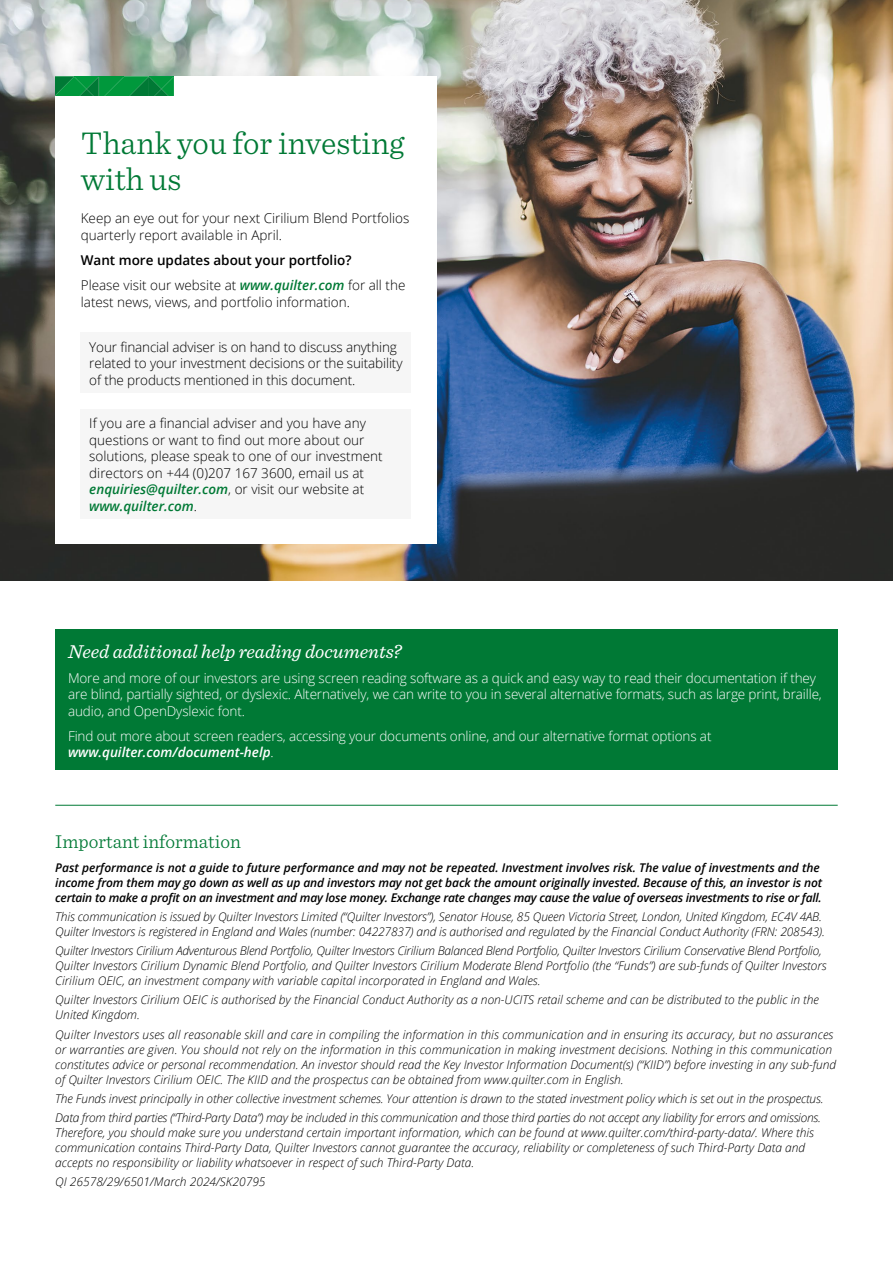
<style>
.page{position:relative;width:893px;height:1263px;background:#fff}
.page>*{position:absolute;margin:0;border:0;box-sizing:border-box;transform-origin:0 0}
.t1{font:300 33px/36px "Sentinel";color:#007935}
.t2{font:italic 19.5px "Sentinel";color:#fff}
.t3{font:300 19.5px "Sentinel";color:#007935}
.t4{font:300 13.5px/16.5px "Open Sans";color:#000}
.t5{font:300 13.5px/16.5px "Open Sans";letter-spacing:-.01em;color:#fff}
.t6{font:600 13.5px/25px "Open Sans";color:#000}
.t7{font:italic 300 12px/15px "Open Sans";color:#000}
.t8{font:italic 600 12px/15px "Open Sans";letter-spacing:-.01em;color:#000}
.s1{font-weight:300}
.s2{font-style:italic;color:#007935}
.s3{font-weight:600;font-style:italic;color:#007935}
.s4{font-weight:600;font-style:italic}
</style>
<div class="page">
<hr style="left:55px;top:805px;width:783px;height:1px;background:#007935">
<div style="left:55px;top:629px;width:783px;height:141px;background:#007935"></div>
<img style="left:0;top:0;width:893px;height:580px">
<div style="left:55px;top:77px;width:381px;height:467px;background:#fff"></div>
<div style="left:81px;top:333px;width:330px;height:60px;background:#f6f6f6"></div>
<div style="left:81px;top:410px;width:330px;height:109px;background:#f6f6f6"></div>
<svg style="left:55px;top:77px;width:118px;height:18px;background:#038f3c"></svg>
<h1 class="t1" style="left:81px;top:123px;width:325px">Thank you for investing with us</h1>
<p class="t4" style="left:81px;top:210px;width:330px">Keep an eye out for your next Cirilium Blend Portfolios quarterly report available in April.</p>
<p class="t6" style="left:81px;top:247px;width:326px">Want more updates about your portfolio?<br><span class="s1">Please visit our website at</span> <span class="s2">www.quilter.com</span> <span class="s1">for all the</span></p>
<p class="t4" style="left:81px;top:293px;width:271px">latest news, views, and portfolio information.</p>
<p class="t4" style="left:89px;top:338px;width:315px">Your financial adviser is on hand to discuss anything related to your investment decisions or the suitability of the products mentioned in this document.</p>
<p class="t4" style="left:89px;top:415px;width:295px">If you are a financial adviser and you have any questions or want to find out more about our solutions, please speak to one of our investment directors on +44 (0)207 167 3600, email us at <span class="s3">enquiries@quilter.com</span>, or visit our website at <span class="s3">www.quilter.com</span>.</p>
<h2 class="t2" style="left:68px;top:636px;width:335px">Need additional help reading documents?</h2>
<p class="t5" style="left:68px;top:669px;width:755px">More and more of our investors are using screen reading software as a quick and easy way to read their documentation if they are blind, partially sighted, or dyslexic. Alternatively, we can write to you in several alternative formats, such as large print, braille, audio, and OpenDyslexic font.</p>
<p class="t5" style="left:68px;top:727px;width:645px">Find out more about screen readers, accessing your documents online, and our alternative format options at <span class="s4">www.quilter.com/document-help</span>.</p>
<h2 class="t3" style="left:55px;top:827px;width:187px">Important information</h2>
<p class="t8" style="left:55px;top:859px;width:768px">Past performance is not a guide to future performance and may not be repeated. Investment involves risk. The value of investments and the income from them may go down as well as up and investors may not get back the amount originally invested. Because of this, an investor is not certain to make a profit on an investment and may lose money. Exchange rate changes may cause the value of overseas investments to rise or fall.</p>
<p class="t7" style="left:55px;top:909px;width:771px">This communication is issued by Quilter Investors Limited (“Quilter Investors”), Senator House, 85 Queen Victoria Street, London, United Kingdom, EC4V 4AB.<br>Quilter Investors is registered in England and Wales (number: 04227837) and is authorised and regulated by the Financial Conduct Authority (FRN: 208543).</p>
<p class="t7" style="left:55px;top:943px;width:773px">Quilter Investors Cirilium Adventurous Blend Portfolio, Quilter Investors Cirilium Balanced Blend Portfolio, Quilter Investors Cirilium Conservative Blend Portfolio,<br>Quilter Investors Cirilium Dynamic Blend Portfolio, and Quilter Investors Cirilium Moderate Blend Portfolio (the “Funds”) are sub-funds of Quilter Investors<br>Cirilium OEIC, an investment company with variable capital incorporated in England and Wales.</p>
<p class="t7" style="left:55px;top:992px;width:765px">Quilter Investors Cirilium OEIC is authorised by the Financial Conduct Authority as a non-UCITS retail scheme and can be distributed to the public in the<br>United Kingdom.</p>
<p class="t7" style="left:55px;top:1026px;width:782px">Quilter Investors uses all reasonable skill and care in compiling the information in this communication and in ensuring its accuracy, but no assurances or warranties are given. You should not rely on the information in this communication in making investment decisions. Nothing in this communication constitutes advice or personal recommendation. An investor should read the Key Investor Information Document(s) (“KIID”) before investing in any sub-fund of Quilter Investors Cirilium OEIC. The KIID and the prospectus can be obtained from www.quilter.com in English.</p>
<p class="t7" style="left:55px;top:1088px;width:770px;line-height:19.2px">The Funds invest principally in other collective investment schemes. Your attention is drawn to the stated investment policy which is set out in the prospectus.<br>Data from third parties (“Third-Party Data”) may be included in this communication and those third parties do not accept any liability for errors and omissions.</p>
<p class="t7" style="left:55px;top:1125px;width:760px">Therefore, you should make sure you understand certain important information, which can be found at www.quilter.com/third-party-data/. Where this communication contains Third-Party Data, Quilter Investors cannot guarantee the accuracy, reliability or completeness of such Third-Party Data and accepts no responsibility or liability whatsoever in respect of such Third-Party Data.</p>
<p class="t7" style="left:55px;top:1174px;width:212px">QI 26578/29/6501/March 2024/SK20795</p>
</div>
